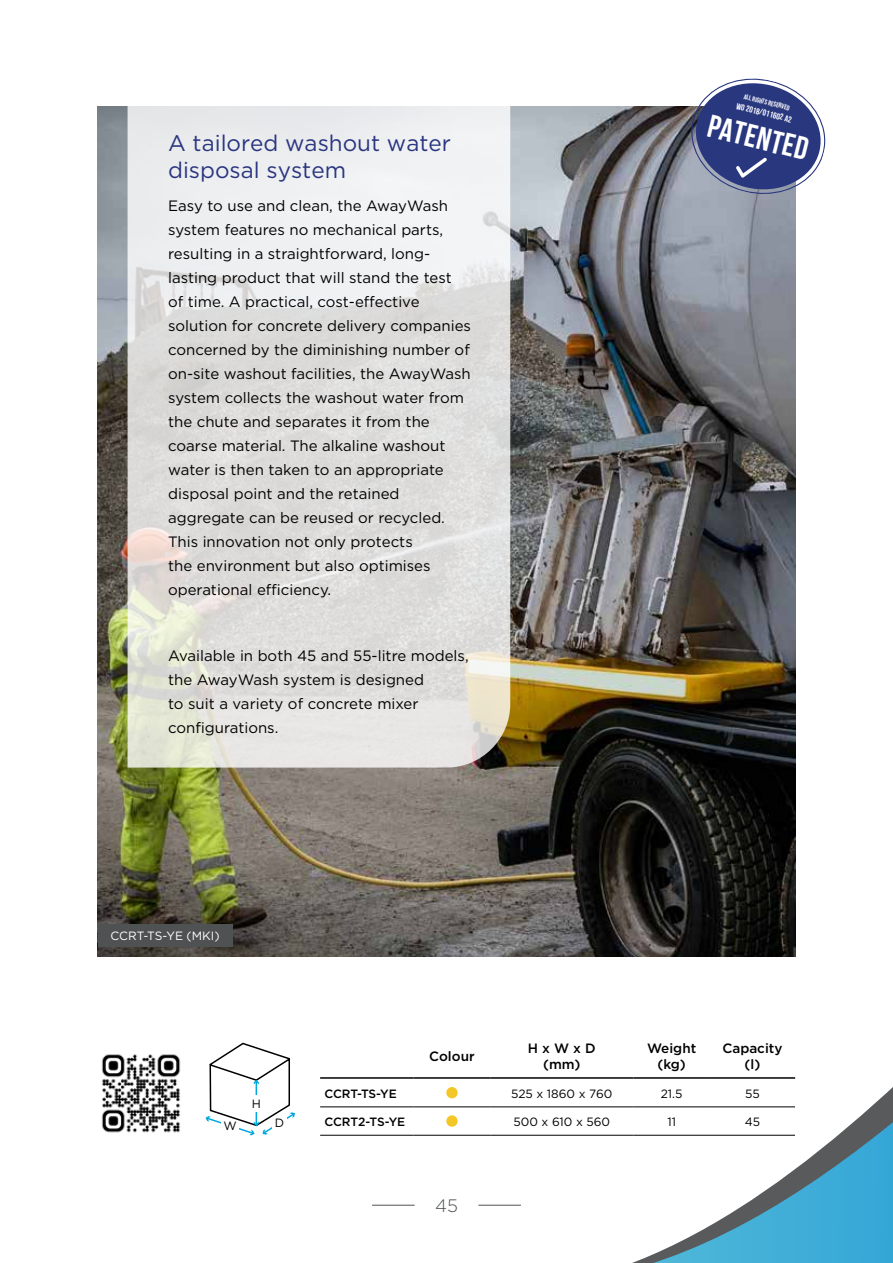
<style>
.page{position:relative;width:893px;height:1263px;background:#fff}
.page>*{position:absolute;margin:0;border:0;box-sizing:border-box;transform-origin:0 0}
.t1{font:700 32.1px "Bebas Neue";color:#fff}
.t2{font:22.5px/27px "Gotham";color:#2a3580}
.t3{font:300 18px "Gotham";color:#4f5252}
.t4{font:15px/24px "Gotham";color:#000}
.t5{font:500 13.5px/16.2px "Gotham";color:#000;text-align:center}
.t6{font:12px "Gotham";color:#000}
.t7{font:500 12px "Gotham";color:#000}
.t8{font:12px "Gotham";color:#fff}
.t9{font:700 8.7px "Bebas Neue";color:#fff}
.t10{font:700 7.05px "Bebas Neue";color:#fff}
</style>
<div class="page">
<svg style="left:632px;top:1094px;width:261px;height:169px"></svg>
<img style="left:98px;top:106px;width:697px;height:851px">
<svg style="left:128px;top:106px;width:382px;height:661px;background:#e2e2e0"></svg>
<div style="left:98px;top:924px;width:134px;height:22px;background:#4f5252"></div>
<svg style="left:414px;top:1087px;width:381px;height:48px"></svg>
<svg style="left:320px;top:1107px;width:94px;height:28px"></svg>
<hr style="left:320px;top:1077px;width:94px;height:2px;background:#000">
<hr style="left:414px;top:1077px;width:76px;height:2px;background:#000">
<hr style="left:490px;top:1077px;width:143px;height:2px;background:#000">
<hr style="left:633px;top:1077px;width:77px;height:2px;background:#000">
<hr style="left:710px;top:1077px;width:85px;height:2px;background:#000">
<hr style="left:320px;top:1106px;width:94px;height:1px;background:#000">
<hr style="left:320px;top:1135px;width:94px;height:1px;background:#000">
<hr style="left:414px;top:1106px;width:76px;height:1px;background:#000">
<hr style="left:414px;top:1135px;width:76px;height:1px;background:#000">
<hr style="left:490px;top:1106px;width:143px;height:1px;background:#000">
<hr style="left:490px;top:1135px;width:143px;height:1px;background:#000">
<hr style="left:633px;top:1106px;width:77px;height:1px;background:#000">
<hr style="left:710px;top:1106px;width:85px;height:1px;background:#000">
<hr style="left:633px;top:1135px;width:77px;height:1px;background:#000">
<hr style="left:710px;top:1135px;width:85px;height:1px;background:#000">
<div style="left:446px;top:1087px;width:12px;height:11px;background:#f3c727;border-radius:50%"></div>
<div style="left:446px;top:1115px;width:12px;height:12px;background:#f3c727;border-radius:50%"></div>
<svg style="left:205px;top:1042px;width:90px;height:93px"></svg>
<hr style="left:256px;top:1081px;width:1px;height:43px;background:#00a7e1">
<div style="left:247px;top:1095px;width:18px;height:16px;background:#fff"></div>
<svg style="left:690px;top:78px;width:136px;height:121px"></svg>
<img style="left:101px;top:1054px;width:80px;height:79px">
<hr style="left:478px;top:1205px;width:43px;height:1px;background:#4f5252">
<hr style="left:372px;top:1205px;width:43px;height:1px;background:#4f5252">
<h2 class="t2" style="left:168px;top:129px;width:284px">A tailored washout water disposal system</h2>
<p class="t4" style="left:168px;top:194px;width:304px">Easy to use and clean, the AwayWash system features no mechanical parts, resulting in a straightforward, long&shy;lasting product that will stand the test<br>of time. A practical, cost-effective solution for concrete delivery companies concerned by the diminishing number of on-site washout facilities, the AwayWash system collects the washout water from the chute and separates it from the coarse material. The alkaline washout water is then taken to an appropriate disposal point and the retained aggregate can be reused or recycled.<br>This innovation not only protects<br>the environment but also optimises operational efficiency.</p>
<p class="t4" style="left:168px;top:644px;width:302px">Available in both 45 and 55-litre models, the AwayWash system is designed<br>to suit a variety of concrete mixer configurations.</p>
<p class="t8" style="left:111px;top:928px;width:111px">CCRT-TS-YE (MKI)</p>
<p class="t10" style="left:745px;top:93px;width:49px;rotate:14deg">ALL RIGHTS RESERVED</p>
<p class="t9" style="left:738px;top:101px;width:58px;rotate:14deg">WO 2018/011602 A2</p>
<h1 class="t1" style="left:713px;top:108px;width:104px;rotate:14deg">PATENTED</h1>
<p class="t6" style="left:252px;top:1096px;width:11px">H</p>
<p class="t5" style="left:429px;top:1048px;width:47px">Colour</p>
<p class="t5" style="left:528px;top:1040px;width:69px">H x W x D (mm)</p>
<p class="t5" style="left:647px;top:1040px;width:51px">Weight (kg)</p>
<p class="t5" style="left:722px;top:1040px;width:62px">Capacity (l)</p>
<p class="t7" style="left:324px;top:1085px;width:74px">CCRT-TS-YE</p>
<p class="t6" style="left:511px;top:1085px;width:103px">525 x 1860 x 760</p>
<p class="t6" style="left:661px;top:1085px;width:23px">21.5</p>
<p class="t6" style="left:745px;top:1085px;width:16px">55</p>
<p class="t6" style="left:223px;top:1118px;width:15px">W</p>
<p class="t6" style="left:275px;top:1115px;width:11px">D</p>
<p class="t7" style="left:324px;top:1114px;width:82px">CCRT2-TS-YE</p>
<p class="t6" style="left:513px;top:1114px;width:98px">500 x 610 x 560</p>
<p class="t6" style="left:667px;top:1114px;width:10px">11</p>
<p class="t6" style="left:745px;top:1114px;width:17px">45</p>
<p class="t3" style="left:435px;top:1195px;width:24px">45</p>
</div>
